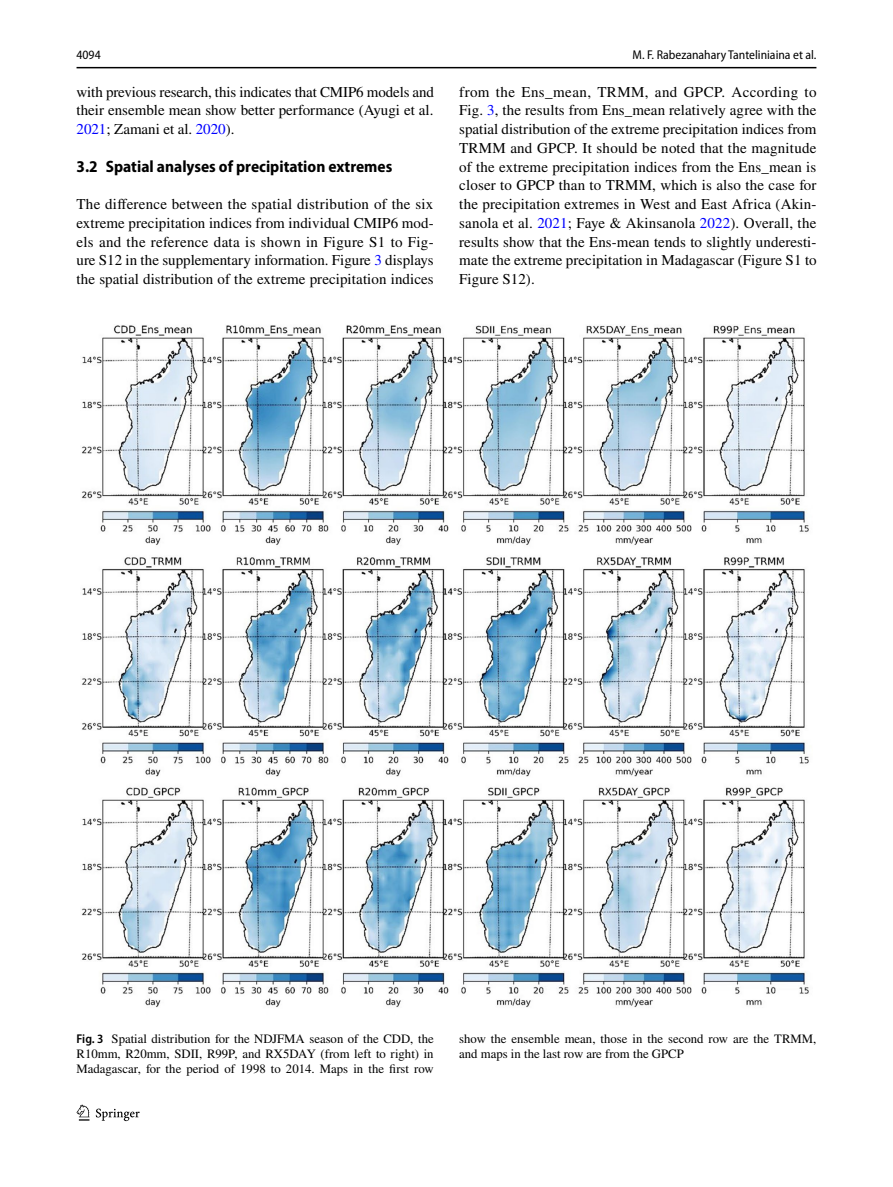
<style>
.page{position:relative;width:893px;height:1187px;background:#fff}
.page>*{position:absolute;margin:0;border:0;box-sizing:border-box;transform-origin:0 0}
.t1{font:700 semi-condensed 16.5px "Myriad Pro";color:#000}
.t2{font:15px/18.8px "STIX";letter-spacing:.005em;color:#000;text-align:justify}
.t3{font:12.75px/15px "STIX";color:#000;text-align:justify}
.t4{font:semi-condensed 12.75px "Myriad Pro";color:#000}
.s1{color:#00f}
.s2{font-family:"Myriad Pro";font-weight:600;font-stretch:semi-condensed}
</style>
<div class="page">
<hr style="left:77px;top:67px;width:739px;height:1px;background:#000">
<svg style="left:77px;top:1104px;width:12px;height:16px"></svg>
<svg style="left:96px;top:1108px;width:44px;height:12px"></svg>
<img style="left:81px;top:325px;width:728px;height:683px">
<p class="t4" style="left:77px;top:48px;width:26px">4094</p>
<p class="t4" style="left:633px;top:48px;width:185px">M. F. Rabezanahary Tanteliniaina et al.</p>
<p class="t2" style="left:77px;top:83px;width:359px">with previous research, this indicates that CMIP6 models and their ensemble mean show better performance (Ayugi et al.<br><span class="s1">2021</span>; Zamani et al. <span class="s1">2020</span>).</p>
<p class="t1" style="left:77px;top:157px;width:317px">3.2 Spatial analyses of precipitation extremes</p>
<p class="t2" style="left:77px;top:196px;width:359px">The difference between the spatial distribution of the six extreme precipitation indices from individual CMIP6 mod&shy;els and the reference data is shown in Figure S1 to Fig&shy;ure S12 in the supplementary information. Figure <span class="s1">3</span> displays the spatial distribution of the extreme precipitation indices</p>
<p class="t2" style="left:459px;top:83px;width:359px">from the Ens_mean, TRMM, and GPCP. According to Fig. <span class="s1">3</span>, the results from Ens_mean relatively agree with the spatial distribution of the extreme precipitation indices from TRMM and GPCP. It should be noted that the magnitude of the extreme precipitation indices from the Ens_mean is closer to GPCP than to TRMM, which is also the case for the precipitation extremes in West and East Africa (Akin&shy;sanola et al. <span class="s1">2021</span>; Faye &amp; Akinsanola <span class="s1">2022</span>). Overall, the results show that the Ens-mean tends to slightly underesti&shy;mate the extreme precipitation in Madagascar (Figure S1 to Figure S12).</p>
<p class="t3" style="left:77px;top:1032px;width:359px"><span class="s2">Fig. 3</span> Spatial distribution for the NDJFMA season of the CDD, the R10mm, R20mm, SDII, R99P, and RX5DAY (from left to right) in Madagascar, for the period of 1998 to 2014. Maps in the first row</p>
<p class="t3" style="left:459px;top:1032px;width:359px">show the ensemble mean, those in the second row are the TRMM, and maps in the last row are from the GPCP</p>
</div>
